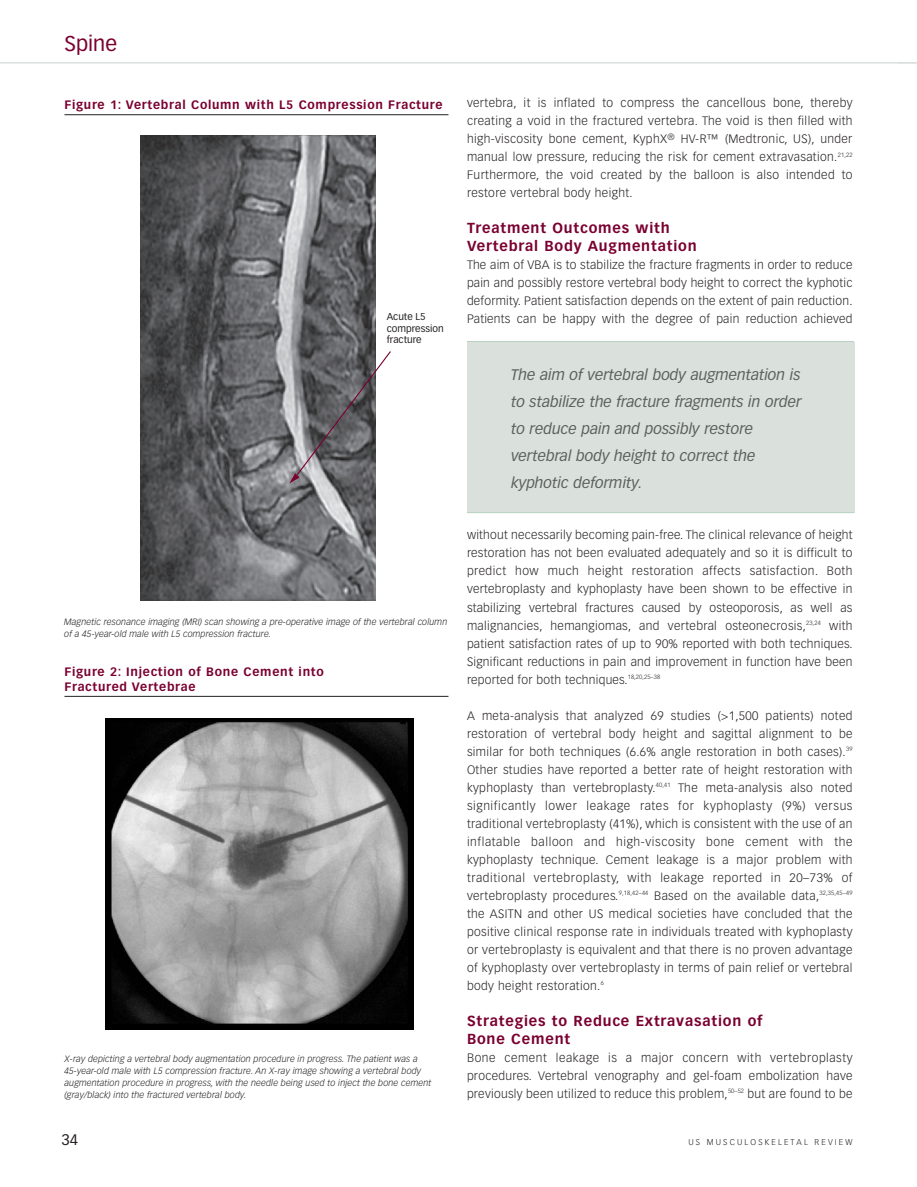
<style>
.page{position:relative;width:917px;height:1187px;background:#fff}
.page>*{position:absolute;margin:0;border:0;box-sizing:border-box;transform-origin:0 0}
.t1{font:21px "Vectora LT Std";color:#7a002f}
.t2{font:italic 15px/27px "Vectora LT Std";color:#5c605e}
.t3{font:15px "Vectora LT Std";color:#231f20}
.t4{font:700 14.25px/18px "Vectora LT Std";letter-spacing:.06em;color:#7a002f}
.t5{font:300 12px/18px "Vectora LT Std";letter-spacing:.025em;color:#231f20;text-align:justify}
.t6{font:700 12px/14.2px "Vectora LT Std";letter-spacing:.06em;color:#7a002f}
.t7{font:9.75px/11.7px "Vectora LT Std";color:#231f20}
.t8{font:italic 300 9px/12px "Vectora LT Std";letter-spacing:.01em;color:#231f20}
.t9{font:300 8.25px "Vectora LT Std";letter-spacing:.26em;color:#231f20}
</style>
<div class="page">
<hr style="left:0;top:62px;width:916px;height:1px;background:#dae1dd">
<hr style="left:64px;top:114px;width:384px;height:1px;background:#231f20">
<img style="left:140px;top:135px;width:235px;height:465px">
<svg style="left:289px;top:350px;width:102px;height:133px;background:#838184"></svg>
<hr style="left:64px;top:696px;width:384px;height:1px;background:#231f20">
<img style="left:106px;top:718px;width:307px;height:311px">
<div style="left:467px;top:341px;width:386px;height:171px;background:#dae1dd"></div>
<hr style="left:467px;top:341px;width:386px;height:1px;background:#b8d2c1">
<hr style="left:467px;top:512px;width:386px;height:1px;background:#b8d2c1">
<p class="t1" style="left:64px;top:35px;width:54px">Spine</p>
<p class="t6" style="left:64px;top:98px;width:379px">Figure 1: Vertebral Column with L5 Compression Fracture</p>
<p class="t7" style="left:386px;top:311px;width:58px">Acute L5 compression fracture</p>
<p class="t8" style="left:64px;top:615px;width:384px">Magnetic resonance imaging (MRI) scan showing a pre-operative image of the vertebral column of a 45-year-old male with L5 compression fracture.</p>
<p class="t6" style="left:64px;top:665px;width:261px">Figure 2: Injection of Bone Cement into<br>Fractured Vertebrae</p>
<p class="t8" style="left:64px;top:1053px;width:368px">X-ray depicting a vertebral body augmentation procedure in progress. The patient was a 45-year-old male with L5 compression fracture. An X-ray image showing a vertebral body augmentation procedure in progress, with the needle being used to inject the bone cement (gray/black) into the fractured vertebral body.</p>
<p class="t5" style="left:467px;top:95px;width:387px">vertebra, it is inflated to compress the cancellous bone, thereby creating a void in the fractured vertebra. The void is then filled with high-viscosity bone cement, KyphX<sup>®</sup> HV-R™ (Medtronic, US), under manual low pressure, reducing the risk for cement extravasation.<sup>21,22<br></sup>Furthermore, the void created by the balloon is also intended to restore vertebral body height.</p>
<p class="t4" style="left:467px;top:220px;width:231px">Treatment Outcomes with<br>Vertebral Body Augmentation</p>
<p class="t5" style="left:467px;top:257px;width:387px">The aim of VBA is to stabilize the fracture fragments in order to reduce pain and possibly restore vertebral body height to correct the kyphotic deformity. Patient satisfaction depends on the extent of pain reduction.<br>Patients can be happy with the degree of pain reduction achieved</p>
<p class="t2" style="left:511px;top:362px;width:292px">The aim of vertebral body augmentation is to stabilize the fracture fragments in order to reduce pain and possibly restore vertebral body height to correct the kyphotic deformity.</p>
<p class="t5" style="left:467px;top:527px;width:387px">without necessarily becoming pain-free. The clinical relevance of height restoration has not been evaluated adequately and so it is difficult to predict how much height restoration affects satisfaction. Both vertebroplasty and kyphoplasty have been shown to be effective in stabilizing vertebral fractures caused by osteoporosis, as well as malignancies, hemangiomas, and vertebral osteonecrosis,<sup>23,24</sup> with patient satisfaction rates of up to 90% reported with both techniques.<br>Significant reductions in pain and improvement in function have been reported for both techniques.<sup>18,20,25–38</sup></p>
<p class="t5" style="left:467px;top:707px;width:387px">A meta-analysis that analyzed 69 studies (&gt;1,500 patients) noted restoration of vertebral body height and sagittal alignment to be similar for both techniques (6.6% angle restoration in both cases).<sup>39<br></sup>Other studies have reported a better rate of height restoration with kyphoplasty than vertebroplasty.<sup>40,41</sup> The meta-analysis also noted significantly lower leakage rates for kyphoplasty (9%) versus traditional vertebroplasty (41%), which is consistent with the use of an inflatable balloon and high-viscosity bone cement with the kyphoplasty technique. Cement leakage is a major problem with traditional vertebroplasty, with leakage reported in 20–73% of vertebroplasty procedures.<sup>9,18,42–44</sup> Based on the available data,<sup>32,35,45–49 </sup>the ASITN and other US medical societies have concluded that the positive clinical response rate in individuals treated with kyphoplasty or vertebroplasty is equivalent and that there is no proven advantage of kyphoplasty over vertebroplasty in terms of pain relief or vertebral body height restoration.<sup>6</sup></p>
<p class="t4" style="left:467px;top:1012px;width:297px">Strategies to Reduce Extravasation of<br>Bone Cement</p>
<p class="t5" style="left:467px;top:1049px;width:387px">Bone cement leakage is a major concern with vertebroplasty procedures. Vertebral venography and gel-foam embolization have previously been utilized to reduce this problem,<sup>50–52</sup> but are found to be</p>
<p class="t3" style="left:61px;top:1133px;width:18px">34</p>
<p class="t9" style="left:688px;top:1138px;width:166px">US MUSCULOSKELETAL REVIEW</p>
</div>
